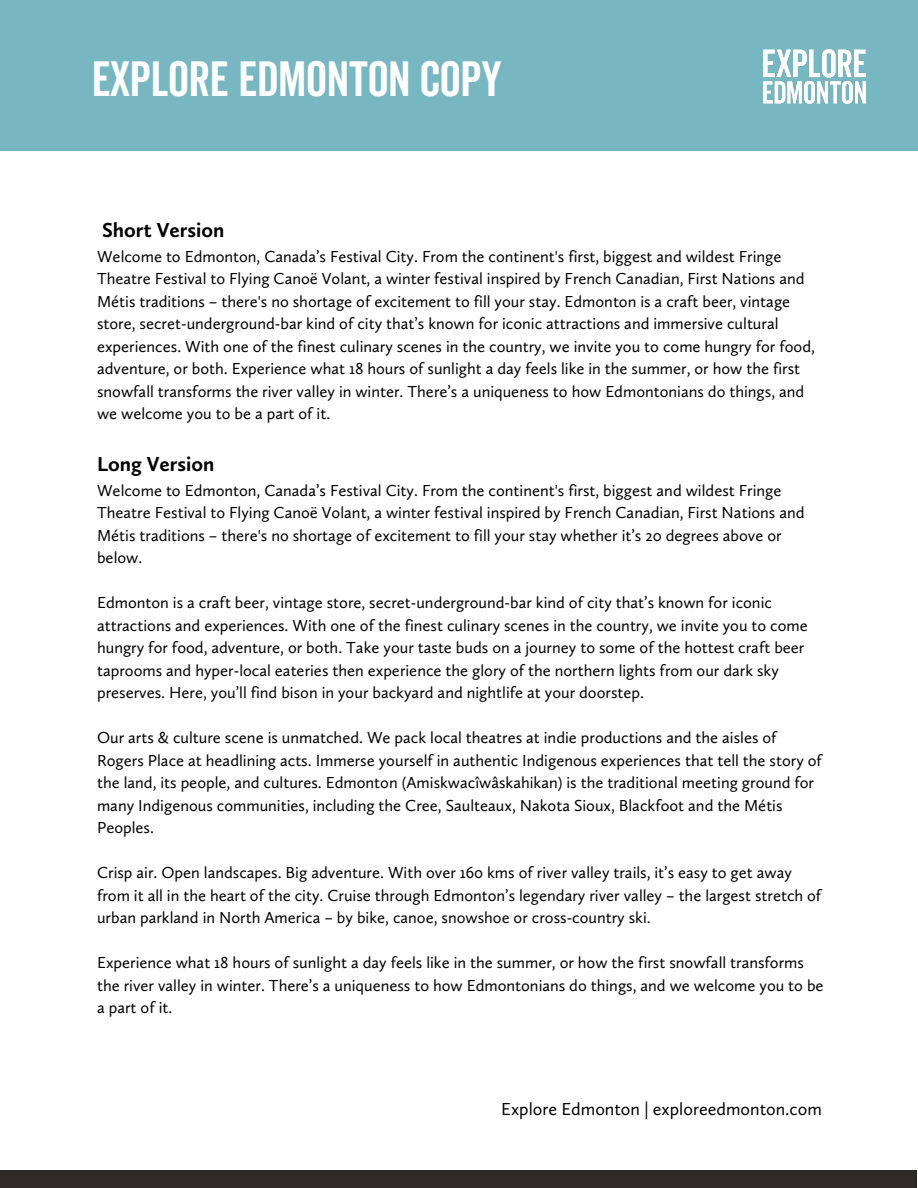
<style>
.page{position:relative;width:918px;height:1188px;background:#fff}
.page>*{position:absolute;margin:0;border:0;box-sizing:border-box;transform-origin:0 0}
.t1{font:48px "Veneer Clean";color:#fff}
.t2{font:700 21px "Calluna Sans";color:#000}
.t3{font:18px "Calluna Sans";color:#000}
.t4{font:16.5px/22.5px "Calluna Sans";color:#000}
</style>
<div class="page">
<div style="left:0;top:0;width:918px;height:151px;background:#77b7c1"></div>
<img style="left:764px;top:49px;width:102px;height:54px">
<div style="left:0;top:1171px;width:917px;height:17px;background:#2d2926"></div>
<h1 class="t1" style="left:92px;top:50px;width:412px">EXPLORE EDMONTON COPY</h1>
<p class="t2" style="left:102px;top:217px;width:124px">Short Version</p>
<p class="t4" style="left:97px;top:245px;width:719px">Welcome to Edmonton, Canada’s Festival City. From the continent's first, biggest and wildest Fringe Theatre Festival to Flying Canoë Volant, a winter festival inspired by French Canadian, First Nations and Métis traditions – there's no shortage of excitement to fill your stay. Edmonton is a craft beer, vintage store, secret-underground-bar kind of city that’s known for iconic attractions and immersive cultural experiences. With one of the finest culinary scenes in the country, we invite you to come hungry for food, adventure, or both. Experience what 18 hours of sunlight a day feels like in the summer, or how the first snowfall transforms the river valley in winter. There’s a uniqueness to how Edmontonians do things, and we welcome you to be a part of it.</p>
<p class="t2" style="left:97px;top:451px;width:119px">Long Version</p>
<p class="t4" style="left:97px;top:479px;width:709px">Welcome to Edmonton, Canada’s Festival City. From the continent's first, biggest and wildest Fringe Theatre Festival to Flying Canoë Volant, a winter festival inspired by French Canadian, First Nations and Métis traditions – there's no shortage of excitement to fill your stay whether it’s 20 degrees above or below.</p>
<p class="t4" style="left:97px;top:592px;width:712px">Edmonton is a craft beer, vintage store, secret-underground-bar kind of city that’s known for iconic attractions and experiences. With one of the finest culinary scenes in the country, we invite you to come hungry for food, adventure, or both. Take your taste buds on a journey to some of the hottest craft beer taprooms and hyper-local eateries then experience the glory of the northern lights from our dark sky preserves. Here, you’ll find bison in your backyard and nightlife at your doorstep.</p>
<p class="t4" style="left:97px;top:727px;width:726px">Our arts &amp; culture scene is unmatched. We pack local theatres at indie productions and the aisles of Rogers Place at headlining acts. Immerse yourself in authentic Indigenous experiences that tell the story of the land, its people, and cultures. Edmonton (Amiskwacîwâskahikan) is the traditional meeting ground for many Indigenous communities, including the Cree, Saulteaux, Nakota Sioux, Blackfoot and the Métis Peoples.</p>
<p class="t4" style="left:97px;top:862px;width:726px">Crisp air. Open landscapes. Big adventure. With over 160 kms of river valley trails, it’s easy to get away from it all in the heart of the city. Cruise through Edmonton’s legendary river valley – the largest stretch of urban parkland in North America – by bike, canoe, snowshoe or cross-country ski.</p>
<p class="t4" style="left:97px;top:952px;width:728px">Experience what 18 hours of sunlight a day feels like in the summer, or how the first snowfall transforms the river valley in winter. There’s a uniqueness to how Edmontonians do things, and we welcome you to be a part of it.</p>
<p class="t3" style="left:501px;top:1098px;width:322px">Explore Edmonton | exploreedmonton.com</p>
</div>
